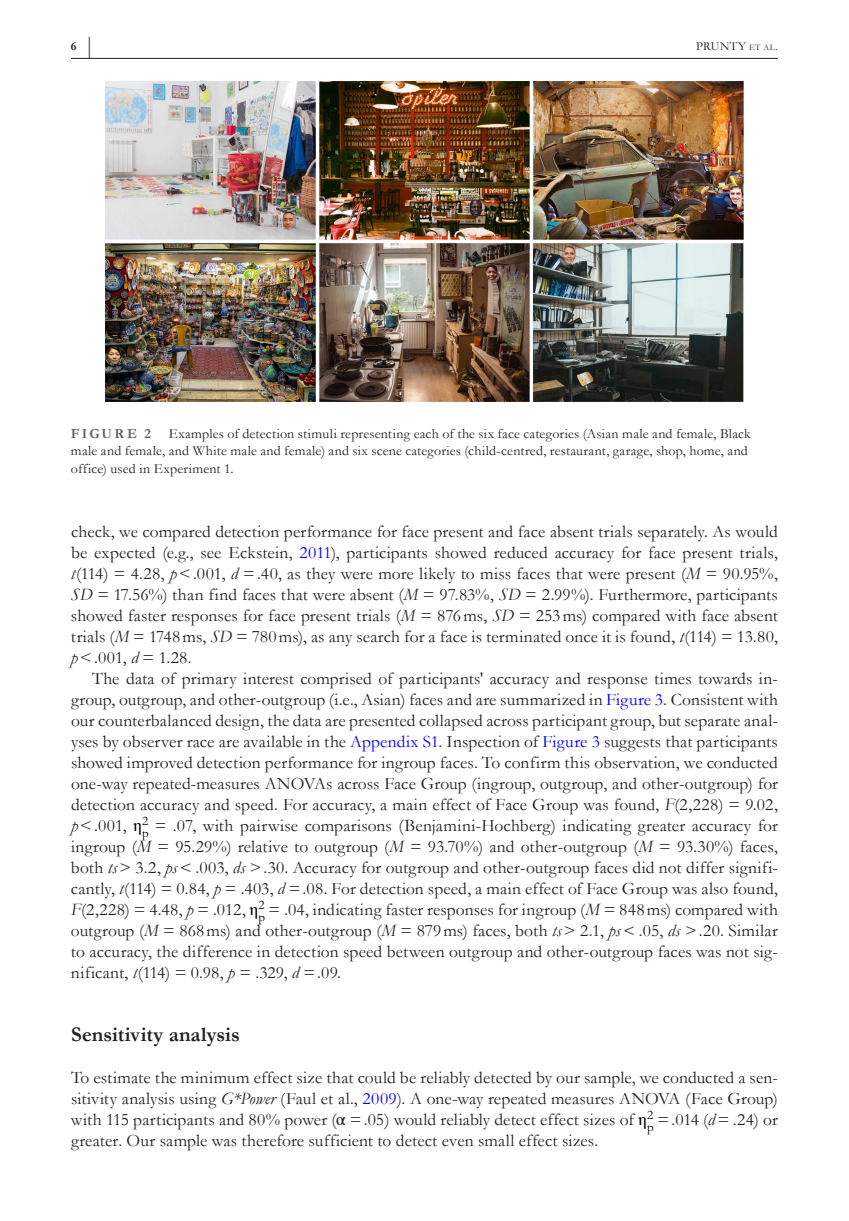
<style>
.page{position:relative;width:849px;height:1221px;background:#fff}
.page>*{position:absolute;margin:0;border:0;box-sizing:border-box;transform-origin:0 0}
.t1{font:700 21px "Garamond";color:#231f20}
.t2{font:17.5px/21px "Garamond";letter-spacing:.005em;color:#231f20;text-align:justify}
.t3{font:14px/17.5px "Garamond";letter-spacing:.015em;color:#231f20}
.t4{font:700 14px "Garamond";letter-spacing:.16em;color:#636366}
.t5{font:12.25px "Garamond";letter-spacing:.03em;color:#231f20}
.t6{font:700 12.25px "Garamond";color:#231f20}
.s1{font-size:23.62px}
.s2{font-size:8.58px}
.s3{color:#00f}
.s4{font-style:italic}
.s5{font-family:"STIX Math";color:#000}
.s6{font-family:"STIX"}
</style>
<div class="page">
<hr style="left:71px;top:58px;width:706px;height:1px;background:#231f20">
<img style="left:105px;top:81px;width:639px;height:321px">
<p class="t6" style="left:71px;top:42px;width:23px">6 <span class="s1">|</span></p>
<p class="t5" style="left:696px;top:39px;width:83px">PRUNTY <span class="s2">eT al</span>.</p>
<p class="t3" style="left:71px;top:425px;width:681px;text-indent:98px">Examples of detection stimuli representing each of the six face categories (Asian male and female, Black male and female, and White male and female) and six scene categories (child- centred, restaurant, garage, shop, home, and office) used in Experiment 1.</p>
<p class="t4" style="left:71px;top:428px;width:81px">FIGURE 2</p>
<p class="t2" style="left:71px;top:522px;width:708px">check, we compared detection performance for face present and face absent trials separately. As would be expected (e.g., see Eckstein, <span class="s3">2011</span>), participants showed reduced accuracy for face present trials, <span class="s4">t</span>(114) = 4.28, <span class="s4">p</span> &lt; .001, <span class="s4">d</span> = .40, as they were more likely to miss faces that were present (<span class="s4">M</span> = 90.95%, <span class="s4">SD</span> = 17.56%) than find faces that were absent (<span class="s4">M</span> = 97.83%, <span class="s4">SD</span> = 2.99%). Furthermore, participants showed faster responses for face present trials (<span class="s4">M</span> = 876 ms, <span class="s4">SD</span> = 253 ms) compared with face absent trials (<span class="s4">M</span> = 1748 ms, <span class="s4">SD</span> = 780 ms), as any search for a face is terminated once it is found, <span class="s4">t</span>(114) = 13.80, <span class="s4">p</span> &lt; .001, <span class="s4">d</span> = 1.28.</p>
<p class="t2" style="left:71px;top:669px;width:708px;text-indent:21px">The data of primary interest comprised of participants' accuracy and response times towards in&shy;group, outgroup, and other- outgroup (i.e., Asian) faces and are summarized in <span class="s3">Figure 3</span>. Consistent with our counterbalanced design, the data are presented collapsed across participant group, but separate anal&shy;yses by observer race are available in the <span class="s3">Appendix S1</span>. Inspection of <span class="s3">Figure 3</span> suggests that participants showed improved detection performance for ingroup faces. To confirm this observation, we conducted one- way repeated- measures ANOVAs across Face Group (ingroup, outgroup, and other- outgroup) for detection accuracy and speed. For accuracy, a main effect of Face Group was found, <span class="s4">F</span>(2,228) = 9.02, <span class="s4">p</span> &lt; .001, <span class="s5">η</span><sup>2</sup></p>
<p class="t2" style="left:71px;top:816px;width:708px;text-indent:71px"><sub>p</sub> = .07, with pairwise comparisons (Benjamini- Hochberg) indicating greater accuracy for ingroup (<span class="s4">M</span> = 95.29%) relative to outgroup (<span class="s4">M</span> = 93.70%) and other- outgroup (<span class="s4">M</span> = 93.30%) faces, both <span class="s4">ts</span> &gt; 3.2, <span class="s4">ps &lt;</span> .003, <span class="s4">ds</span> &gt; .30. Accuracy for outgroup and other- outgroup faces did not differ signifi&shy;cantly, <span class="s4">t</span>(114) = 0.84, <span class="s4">p</span> = .403, <span class="s4">d</span> = .08. For detection speed, a main effect of Face Group was also found, <span class="s4">F</span>(2,228) = 4.48, <span class="s4">p</span> = .012, <span class="s5">η</span><sup>2</sup></p>
<p class="t2" style="left:71px;top:900px;width:708px;text-indent:187px"><sub>p</sub> = .04, indicating faster responses for ingroup (<span class="s4">M</span> = 848 ms) compared with outgroup (<span class="s4">M</span> = 868 ms) and other- outgroup (<span class="s4">M</span> = 879 ms) faces, both <span class="s4">ts</span> &gt; 2.1, <span class="s4">ps &lt;</span> .05, <span class="s4">ds</span> &gt; .20. Similar to accuracy, the difference in detection speed between outgroup and other- outgroup faces was not sig&shy;nificant, <span class="s4">t</span>(114) = 0.98, <span class="s4">p</span> = .329, <span class="s4">d</span> = .09.</p>
<p class="t1" style="left:71px;top:1027px;width:170px">Sensitivity analysis</p>
<p class="t2" style="left:71px;top:1068px;width:708px">To estimate the minimum effect size that could be reliably detected by our sample, we conducted a sen&shy;sitivity analysis using <span class="s4">G*Power</span> (Faul et al., <span class="s3">2009</span>). A one- way repeated measures ANOVA (Face Group) with 115 participants and 80% power (<span class="s6">α</span> = .05) would reliably detect effect sizes of <span class="s5">η</span><sup>2</sup></p>
<p class="t2" style="left:647px;top:1110px;width:132px"><sub>p</sub> = .014 (<span class="s4">d =</span> .24) or</p>
<p class="t2" style="left:71px;top:1131px;width:528px">greater. Our sample was therefore sufficient to detect even small effect sizes.</p>
</div>
